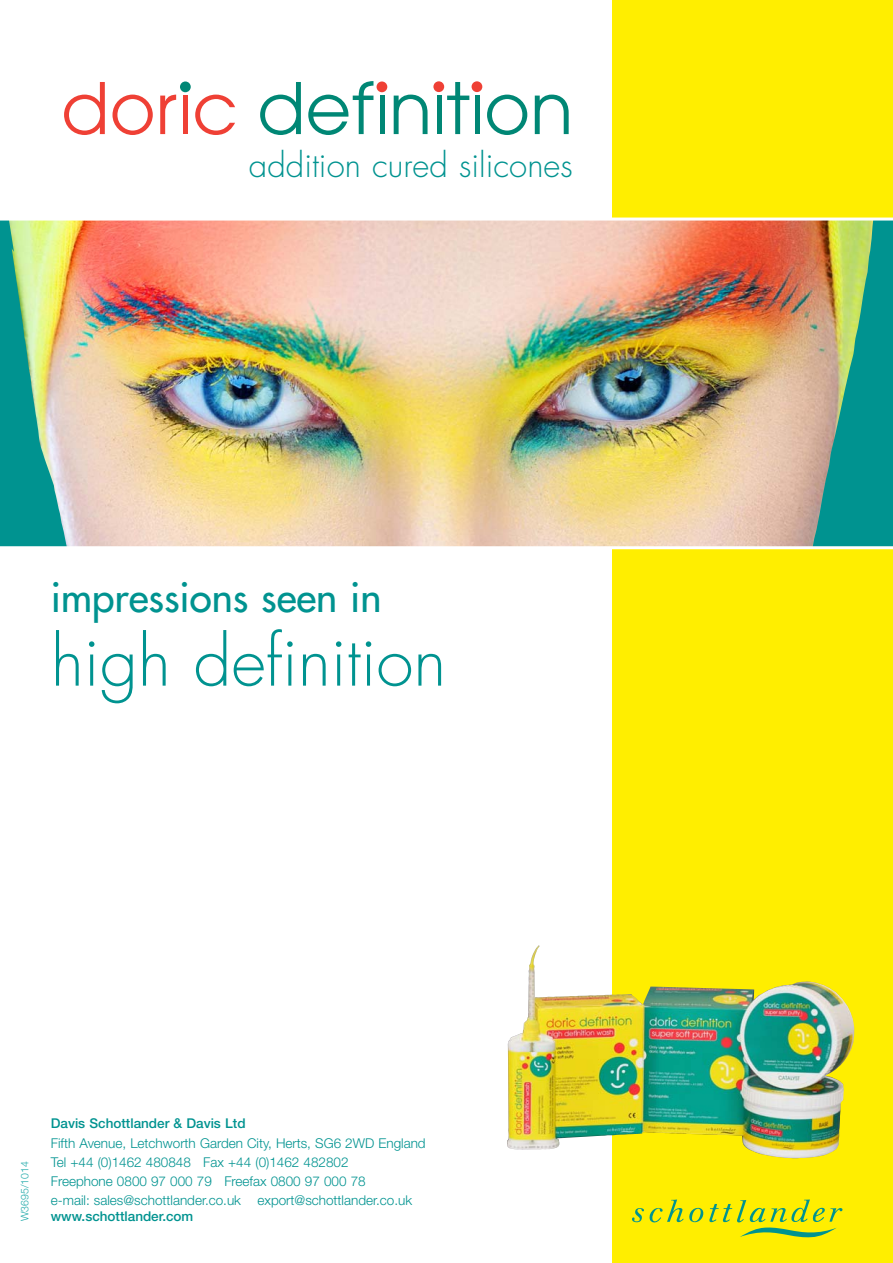
<style>
.page{position:relative;width:893px;height:1263px;background:#fff}
.page>*{position:absolute;margin:0;border:0;box-sizing:border-box;transform-origin:0 0}
.t1{font:300 67.35px "Futura";color:#009390}
.t2{font:40.5px "Futura";color:#009390}
.t3{font:300 33px "Futura";color:#009390}
.t4{font:300 13.5px/19.2px "Helvetica Neue";color:#009390}
.t5{font:500 13.5px "Helvetica Neue";color:#009390}
.t6{font:300 10.5px "Helvetica Neue";color:#23aaaa}
</style>
<div class="page">
<div style="left:612px;top:1px;width:281px;height:1262px;background:#fe0"></div>
<img style="left:0;top:218px;width:893px;height:331px">
<svg style="left:64px;top:82px;width:41px;height:53px"></svg>
<svg style="left:112px;top:95px;width:41px;height:40px"></svg>
<svg style="left:160px;top:95px;width:16px;height:39px"></svg>
<div style="left:183px;top:96px;width:5px;height:38px;background:#ef4035"></div>
<svg style="left:195px;top:95px;width:40px;height:40px"></svg>
<svg style="left:260px;top:82px;width:41px;height:53px"></svg>
<svg style="left:308px;top:81px;width:65px;height:54px"></svg>
<hr style="left:380px;top:96px;width:4px;height:38px;background:#008775">
<svg style="left:394px;top:95px;width:34px;height:39px"></svg>
<div style="left:437px;top:96px;width:5px;height:38px;background:#008775"></div>
<svg style="left:447px;top:82px;width:22px;height:52px"></svg>
<hr style="left:475px;top:96px;width:4px;height:38px;background:#008775">
<svg style="left:487px;top:95px;width:40px;height:40px"></svg>
<svg style="left:535px;top:95px;width:34px;height:39px"></svg>
<div style="left:180px;top:81px;width:11px;height:11px;background:#008775;border-radius:50%"></div>
<div style="left:377px;top:81px;width:10px;height:11px;background:#ef4035;border-radius:50%"></div>
<div style="left:433px;top:81px;width:11px;height:11px;background:#ef4035;border-radius:50%"></div>
<div style="left:472px;top:81px;width:10px;height:11px;background:#ef4035;border-radius:50%"></div>
<svg style="left:632px;top:1199px;width:210px;height:38px"></svg>
<img style="left:507px;top:981px;width:347px;height:177px">
<h3 class="t3" style="left:249px;top:149px;width:325px">addition cured silicones</h3>
<h2 class="t2" style="left:51px;top:574px;width:332px">impressions seen in</h2>
<h1 class="t1" style="left:51px;top:630px;width:397px">high definition</h1>
<p class="t6" style="left:21px;top:1221px;width:61px;rotate:-90deg">W3695/1014</p>
<p class="t5" style="left:51px;top:1119px;width:196px">Davis Schottlander &amp; Davis Ltd</p>
<p class="t4" style="left:51px;top:1135px;width:376px">Fifth Avenue, Letchworth Garden City, Herts, SG6 2WD England Tel +44 (0)1462 480848 Fax +44 (0)1462 482802<br>Freephone 0800 97 000 79 Freefax 0800 97 000 78<br>e-mail: sales@schottlander.co.uk export@schottlander.co.uk</p>
<p class="t5" style="left:51px;top:1211px;width:144px">www.schottlander.com</p>
</div>
